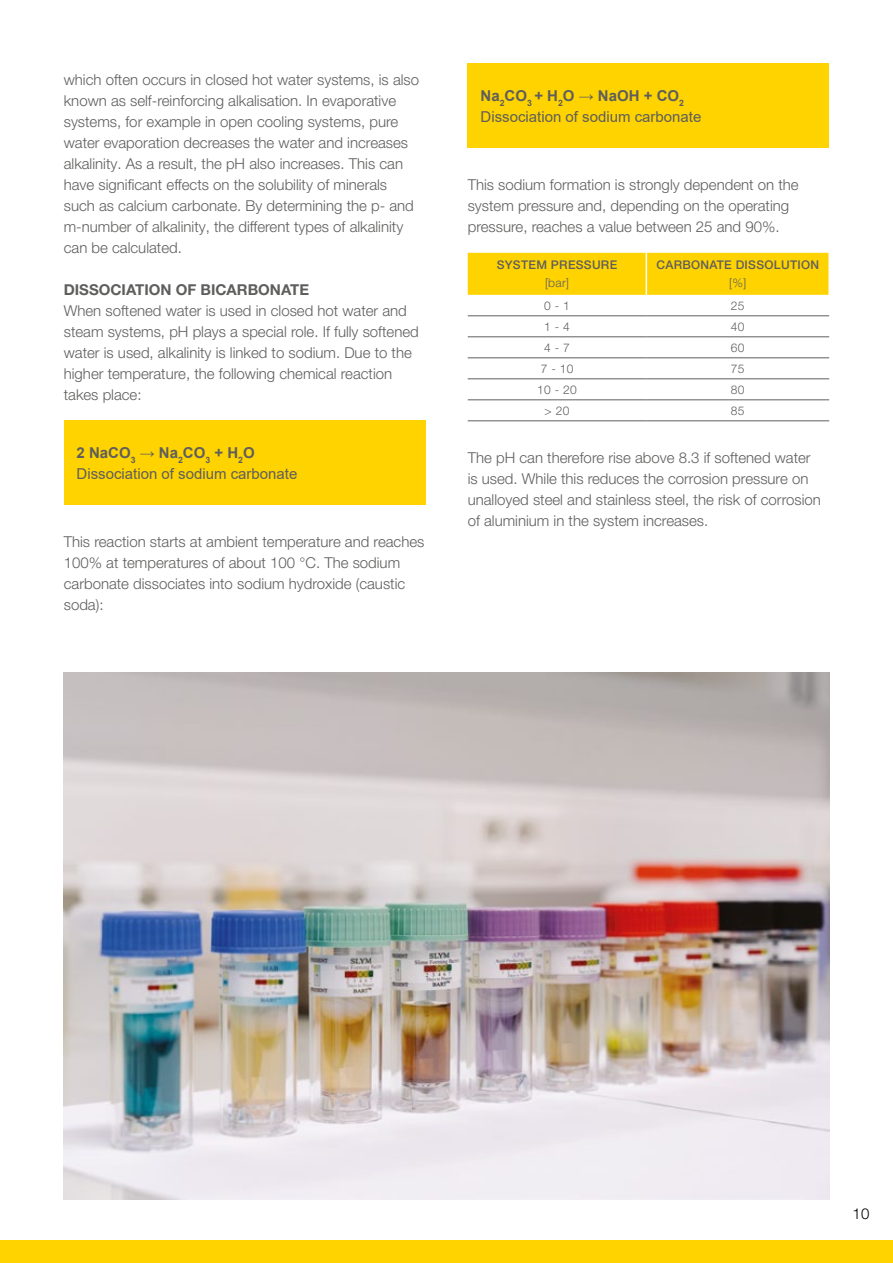
<style>
.page{position:relative;width:893px;height:1263px;background:#fff}
.page>*{position:absolute;margin:0;border:0;box-sizing:border-box;transform-origin:0 0}
.t1{font:300 15px/21px "Helvetica Neue LT Pro";color:#5e5e5d}
.t2{font:15px/21px "Arial";color:#5e5e5d}
.t3{font:700 15px "Helvetica Neue LT Pro";color:#5e5e5d}
.t4{font:300 15px "Helvetica Neue LT Pro";color:#000}
.t5{font:300 12px "Helvetica Neue LT Pro";letter-spacing:.025em;color:#5e5e5d}
.t6{font:500 12px "Helvetica Neue LT Pro";letter-spacing:.025em;color:#5e5e5d}
.s1{font-weight:700}
</style>
<div class="page">
<div style="left:0;top:1240px;width:893px;height:23px;background:#ffd300"></div>
<div style="left:468px;top:253px;width:360px;height:42px;background:#ffd300"></div>
<hr style="left:646px;top:253px;width:1px;height:42px;background:#fff">
<hr style="left:468px;top:315px;width:178px;height:1px;background:#5e5e5d">
<hr style="left:646px;top:315px;width:183px;height:1px;background:#5e5e5d">
<hr style="left:468px;top:336px;width:178px;height:1px;background:#5e5e5d">
<hr style="left:646px;top:336px;width:183px;height:1px;background:#5e5e5d">
<hr style="left:468px;top:357px;width:178px;height:1px;background:#5e5e5d">
<hr style="left:646px;top:357px;width:183px;height:1px;background:#5e5e5d">
<hr style="left:468px;top:378px;width:178px;height:1px;background:#5e5e5d">
<hr style="left:646px;top:378px;width:183px;height:1px;background:#5e5e5d">
<hr style="left:468px;top:399px;width:178px;height:1px;background:#5e5e5d">
<hr style="left:646px;top:399px;width:183px;height:1px;background:#5e5e5d">
<hr style="left:468px;top:420px;width:178px;height:1px;background:#5e5e5d">
<hr style="left:646px;top:420px;width:183px;height:1px;background:#5e5e5d">
<div style="left:64px;top:421px;width:361px;height:84px;background:#ffd300"></div>
<div style="left:468px;top:64px;width:361px;height:84px;background:#ffd300"></div>
<img style="left:64px;top:673px;width:765px;height:526px">
<p class="t1" style="left:64px;top:69px;width:357px">which often occurs in closed hot water systems, is also known as self-reinforcing alkalisation. In evaporative systems, for example in open cooling systems, pure water evaporation decreases the water and increases alkalinity. As a result, the pH also increases. This can have significant effects on the solubility of minerals such as calcium carbonate. By determining the p- and m-number of alkalinity, the different types of alkalinity can be calculated.</p>
<p class="t3" style="left:64px;top:280px;width:247px">DISSOCIATION OF BICARBONATE</p>
<p class="t1" style="left:64px;top:300px;width:357px">When softened water is used in closed hot water and steam systems, pH plays a special role. If fully softened water is used, alkalinity is linked to sodium. Due to the higher temperature, the following chemical reaction takes place:</p>
<p class="t2" style="left:77px;top:442px;width:222px"><span class="s1">2 NaCO</span><sub>3</sub> <span class="s1">→ Na</span><sub>2</sub><span class="s1">CO</span><sub>3</sub> <span class="s1">+ H</span><sub>2</sub><span class="s1">O<br></span>Dissociation of sodium carbonate</p>
<p class="t1" style="left:64px;top:531px;width:362px">This reaction starts at ambient temperature and reaches 100% at temperatures of about 100 °C. The sodium carbonate dissociates into sodium hydroxide (caustic soda):</p>
<p class="t2" style="left:480px;top:85px;width:222px"><span class="s1">Na</span><sub>2</sub><span class="s1">CO</span><sub>3</sub> <span class="s1">+ H</span><sub>2</sub><span class="s1">O → NaOH + CO</span><sub>2<br></sub>Dissociation of sodium carbonate</p>
<p class="t1" style="left:468px;top:174px;width:332px">This sodium formation is strongly dependent on the system pressure and, depending on the operating pressure, reaches a value between 25 and 90%.</p>
<p class="t6" style="left:497px;top:258px;width:122px">SYSTEM PRESSURE</p>
<p class="t5" style="left:545px;top:275px;width:25px">[bar]</p>
<p class="t6" style="left:656px;top:258px;width:164px">CARBONATE DISSOLUTION</p>
<p class="t5" style="left:729px;top:275px;width:19px">[%]</p>
<p class="t5" style="left:544px;top:298px;width:27px">0 - 1</p>
<p class="t5" style="left:731px;top:298px;width:15px">25</p>
<p class="t5" style="left:544px;top:319px;width:27px">1 - 4</p>
<p class="t5" style="left:731px;top:319px;width:15px">40</p>
<p class="t5" style="left:544px;top:340px;width:27px">4 - 7</p>
<p class="t5" style="left:731px;top:340px;width:15px">60</p>
<p class="t5" style="left:541px;top:361px;width:34px">7 - 10</p>
<p class="t5" style="left:731px;top:361px;width:15px">75</p>
<p class="t5" style="left:537px;top:382px;width:41px">10 - 20</p>
<p class="t5" style="left:731px;top:382px;width:15px">80</p>
<p class="t5" style="left:545px;top:403px;width:26px">&gt; 20</p>
<p class="t5" style="left:731px;top:403px;width:15px">85</p>
<p class="t1" style="left:468px;top:447px;width:355px">The pH can therefore rise above 8.3 if softened water is used. While this reduces the corrosion pressure on unalloyed steel and stainless steel, the risk of corrosion of aluminium in the system increases.</p>
<p class="t4" style="left:852px;top:1204px;width:19px">10</p>
</div>
